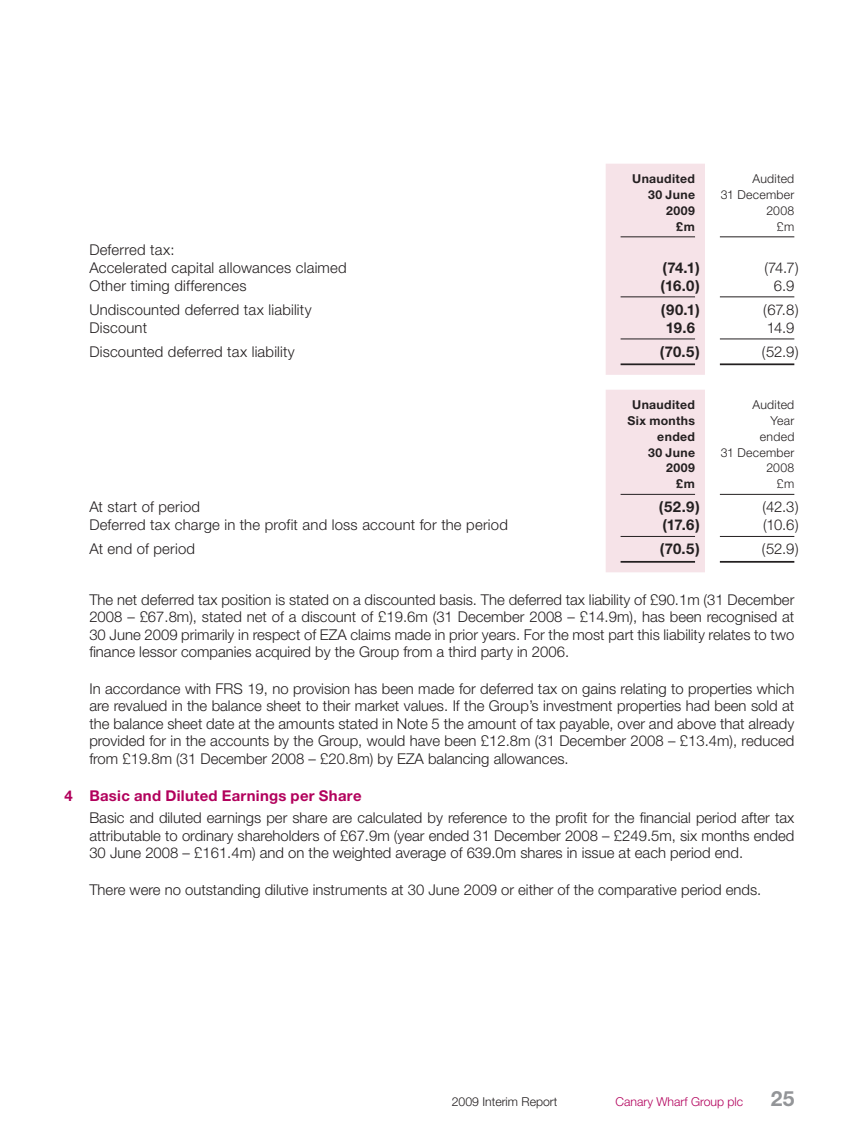
<style>
.page{position:relative;width:844px;height:1141px;background:#fff}
.page>*{position:absolute;margin:0;border:0;box-sizing:border-box;transform-origin:0 0}
.t1{font:700 21px "Helvetica Neue";color:#939598}
.t2{font:300 14.88px/17.5px "Helvetica Neue";color:#231f20;text-align:justify}
.t3{font:700 14.88px "Helvetica Neue";letter-spacing:-.005em;color:#231f20}
.t4{font:700 14.88px "Helvetica Neue";letter-spacing:.02em;color:#b2015c}
.t5{font:700 12.25px/15.8px "Helvetica Neue";letter-spacing:.025em;color:#231f20;text-align:right}
.t6{font:300 12.25px/15.8px "Helvetica Neue";letter-spacing:.02em;color:#231f20;text-align:right}
.t7{font:300 12.25px "Helvetica Neue";color:#b2015c}
.t8{font:300 12.25px "Helvetica Neue";color:#231f20}
</style>
<div class="page">
<div style="left:606px;top:164px;width:98px;height:211px;background:#f6e3e8"></div>
<hr style="left:620px;top:236px;width:74px;height:1px;background:#231f20">
<hr style="left:719px;top:236px;width:75px;height:1px;background:#231f20">
<hr style="left:620px;top:296px;width:74px;height:1px;background:#231f20">
<hr style="left:719px;top:296px;width:75px;height:1px;background:#231f20">
<hr style="left:620px;top:338px;width:74px;height:1px;background:#231f20">
<hr style="left:719px;top:338px;width:75px;height:1px;background:#231f20">
<hr style="left:620px;top:363px;width:74px;height:2px;background:#231f20">
<hr style="left:719px;top:363px;width:75px;height:2px;background:#231f20">
<div style="left:606px;top:390px;width:98px;height:182px;background:#f6e3e8"></div>
<hr style="left:620px;top:494px;width:74px;height:1px;background:#231f20">
<hr style="left:719px;top:494px;width:75px;height:1px;background:#231f20">
<hr style="left:620px;top:536px;width:74px;height:1px;background:#231f20">
<hr style="left:719px;top:536px;width:75px;height:1px;background:#231f20">
<hr style="left:620px;top:561px;width:74px;height:2px;background:#231f20">
<hr style="left:719px;top:561px;width:75px;height:2px;background:#231f20">
<p class="t2" style="left:89px;top:242px;width:259px;line-height:18px">Deferred tax:<br>Accelerated capital allowances claimed</p>
<p class="t5" style="left:632px;top:172px;width:64px">Unaudited<br>30 June<br>2009</p>
<p class="t6" style="left:720px;top:172px;width:75px">Audited<br>31 December<br>2008</p>
<p class="t5" style="left:676px;top:219px;width:20px">£m</p>
<p class="t6" style="left:776px;top:220px;width:19px">£m</p>
<p class="t3" style="left:662px;top:262px;width:39px">(74.1)</p>
<p class="t2" style="left:764px;top:260px;width:36px">(74.7)</p>
<p class="t2" style="left:89px;top:278px;width:159px">Other timing differences</p>
<p class="t3" style="left:660px;top:280px;width:41px">(16.0)</p>
<p class="t2" style="left:773px;top:278px;width:22px">6.9</p>
<p class="t2" style="left:89px;top:302px;width:224px">Undiscounted deferred tax liability</p>
<p class="t3" style="left:660px;top:304px;width:40px">(90.1)</p>
<p class="t2" style="left:763px;top:302px;width:37px">(67.8)</p>
<p class="t2" style="left:89px;top:320px;width:59px">Discount</p>
<p class="t3" style="left:665px;top:322px;width:31px">19.6</p>
<p class="t2" style="left:766px;top:320px;width:29px">14.9</p>
<p class="t2" style="left:89px;top:344px;width:207px">Discounted deferred tax liability</p>
<p class="t3" style="left:659px;top:346px;width:42px">(70.5)</p>
<p class="t2" style="left:761px;top:344px;width:38px">(52.9)</p>
<p class="t5" style="left:627px;top:398px;width:69px">Unaudited<br>Six months ended<br>30 June<br>2009</p>
<p class="t6" style="left:720px;top:398px;width:75px">Audited<br>Year<br>ended<br>31 December<br>2008</p>
<p class="t5" style="left:676px;top:477px;width:20px">£m</p>
<p class="t6" style="left:776px;top:477px;width:19px">£m</p>
<p class="t2" style="left:89px;top:500px;width:112px">At start of period</p>
<p class="t3" style="left:658px;top:502px;width:42px">(52.9)</p>
<p class="t2" style="left:762px;top:500px;width:38px">(42.3)</p>
<p class="t2" style="left:89px;top:518px;width:420px">Deferred tax charge in the profit and loss account for the period</p>
<p class="t3" style="left:662px;top:520px;width:39px">(17.6)</p>
<p class="t2" style="left:763px;top:518px;width:37px">(10.6)</p>
<p class="t2" style="left:89px;top:542px;width:107px">At end of period</p>
<p class="t3" style="left:659px;top:544px;width:42px">(70.5)</p>
<p class="t2" style="left:761px;top:542px;width:38px">(52.9)</p>
<p class="t2" style="left:89px;top:592px;width:706px">The net deferred tax position is stated on a discounted basis. The deferred tax liability of £90.1m (31 December 2008 – £67.8m), stated net of a discount of £19.6m (31 December 2008 – £14.9m), has been recognised at 30 June 2009 primarily in respect of EZA claims made in prior years. For the most part this liability relates to two finance lessor companies acquired by the Group from a third party in 2006.</p>
<p class="t2" style="left:89px;top:681px;width:706px">In accordance with FRS 19, no provision has been made for deferred tax on gains relating to properties which are revalued in the balance sheet to their market values. If the Group’s investment properties had been sold at the balance sheet date at the amounts stated in Note 5 the amount of tax payable, over and above that already provided for in the accounts by the Group, would have been £12.8m (31 December 2008 – £13.4m), reduced from £19.8m (31 December 2008 – £20.8m) by EZA balancing allowances.</p>
<p class="t4" style="left:64px;top:790px;width:298px">4 Basic and Diluted Earnings per Share</p>
<p class="t2" style="left:89px;top:810px;width:706px">Basic and diluted earnings per share are calculated by reference to the profit for the financial period after tax attributable to ordinary shareholders of £67.9m (year ended 31 December 2008 – £249.5m, six months ended 30 June 2008 – £161.4m) and on the weighted average of 639.0m shares in issue at each period end.</p>
<p class="t2" style="left:89px;top:882px;width:673px">There were no outstanding dilutive instruments at 30 June 2009 or either of the comparative period ends.</p>
<p class="t8" style="left:451px;top:1097px;width:107px">2009 Interim Report</p>
<p class="t7" style="left:615px;top:1097px;width:129px">Canary Wharf Group plc</p>
<h1 class="t1" style="left:770px;top:1091px;width:25px">25</h1>
</div>
